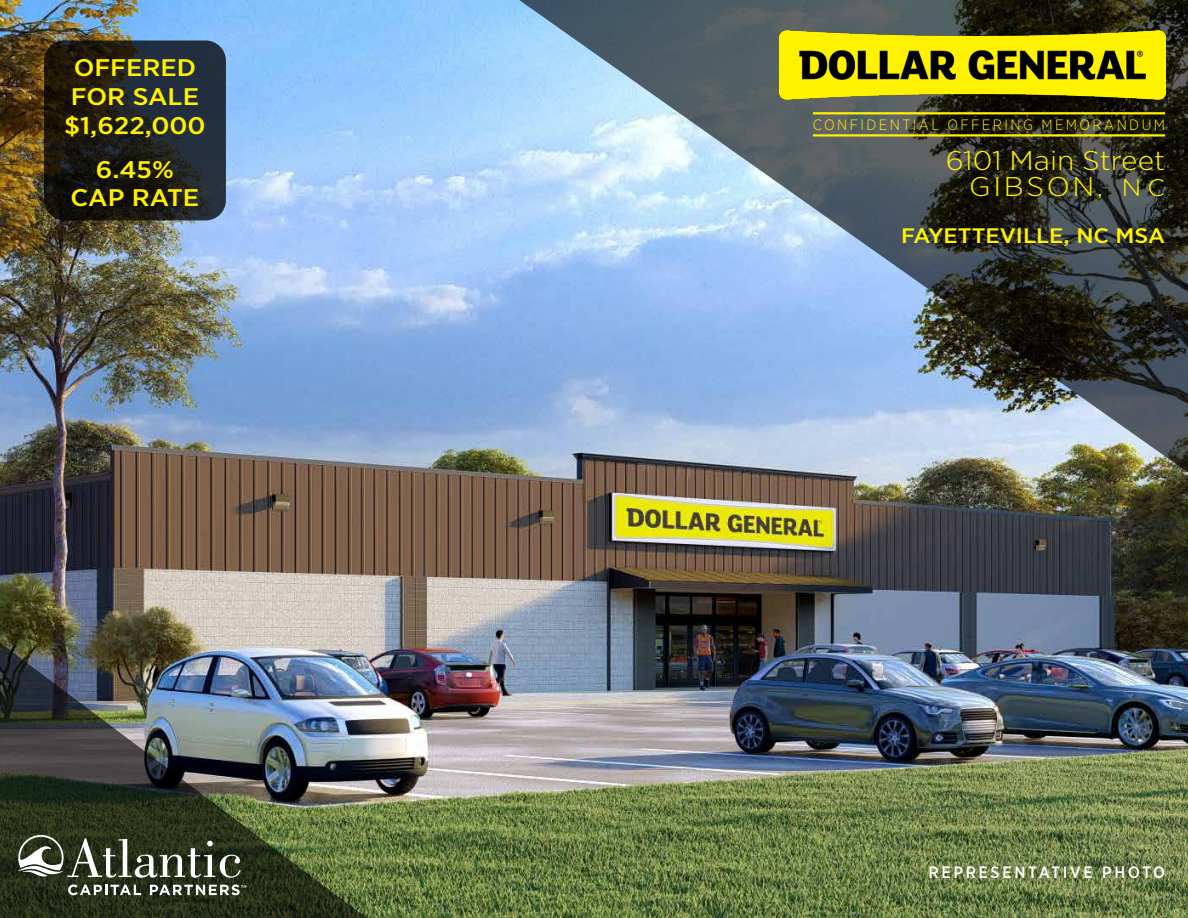
<style>
.page{position:relative;width:1188px;height:918px;background:#fff}
.page>*{position:absolute;margin:0;border:0;box-sizing:border-box;transform-origin:0 0}
.t1{font:300 27px/25.5px "Gotham Narrow";color:#fff200;text-align:right;scale:1.2 1}
.t2{font:500 24px/28.8px "Gotham Narrow";color:#fff200;text-align:center;scale:1.2 1}
.t3{font:500 21px "Gotham Narrow";color:#fff200;scale:1.2 1}
.t4{font:500 16.5px "Gotham Narrow";letter-spacing:.16em;color:#fff}
.t5{font:300 15px "Gotham Narrow";letter-spacing:.16em;color:#fff200}
.s1{font-size:24px}
</style>
<div class="page">
<img style="left:0;top:0;width:1188px;height:918px">
<img style="left:0;top:545px;width:399px;height:373px">
<svg style="left:44px;top:40px;width:182px;height:180px;background:#1e2020"></svg>
<svg style="left:519px;top:0;width:669px;height:472px;background:#748697"></svg>
<hr style="left:813px;top:112px;width:352px;height:2px;background:#fff200">
<hr style="left:813px;top:134px;width:352px;height:3px;background:#fff200">
<img style="left:779px;top:30px;width:386px;height:70px">
<svg style="left:18px;top:835px;width:223px;height:43px"></svg>
<svg style="left:68px;top:885px;width:73px;height:10px"></svg>
<svg style="left:150px;top:885px;width:96px;height:10px"></svg>
<p class="t2" style="left:64px;top:53px;width:119px">OFFERED<br>FOR SALE $1,622,000</p>
<p class="t2" style="left:71px;top:154px;width:109px">6.45%<br>CAP RATE</p>
<p class="t5" style="left:813px;top:115px;width:354px">CONFIDENTIAL OFFERING MEMORANDUM</p>
<p class="t1" style="left:946px;top:148px;width:184px">6101 Main Street<br>GIBSON<span class="s1">, NC</span></p>
<p class="t3" style="left:901px;top:223px;width:222px">FAYETTEVILLE, NC MSA</p>
<p class="t4" style="left:928px;top:862px;width:238px">REPRESENTATIVE PHOTO</p>
</div>
